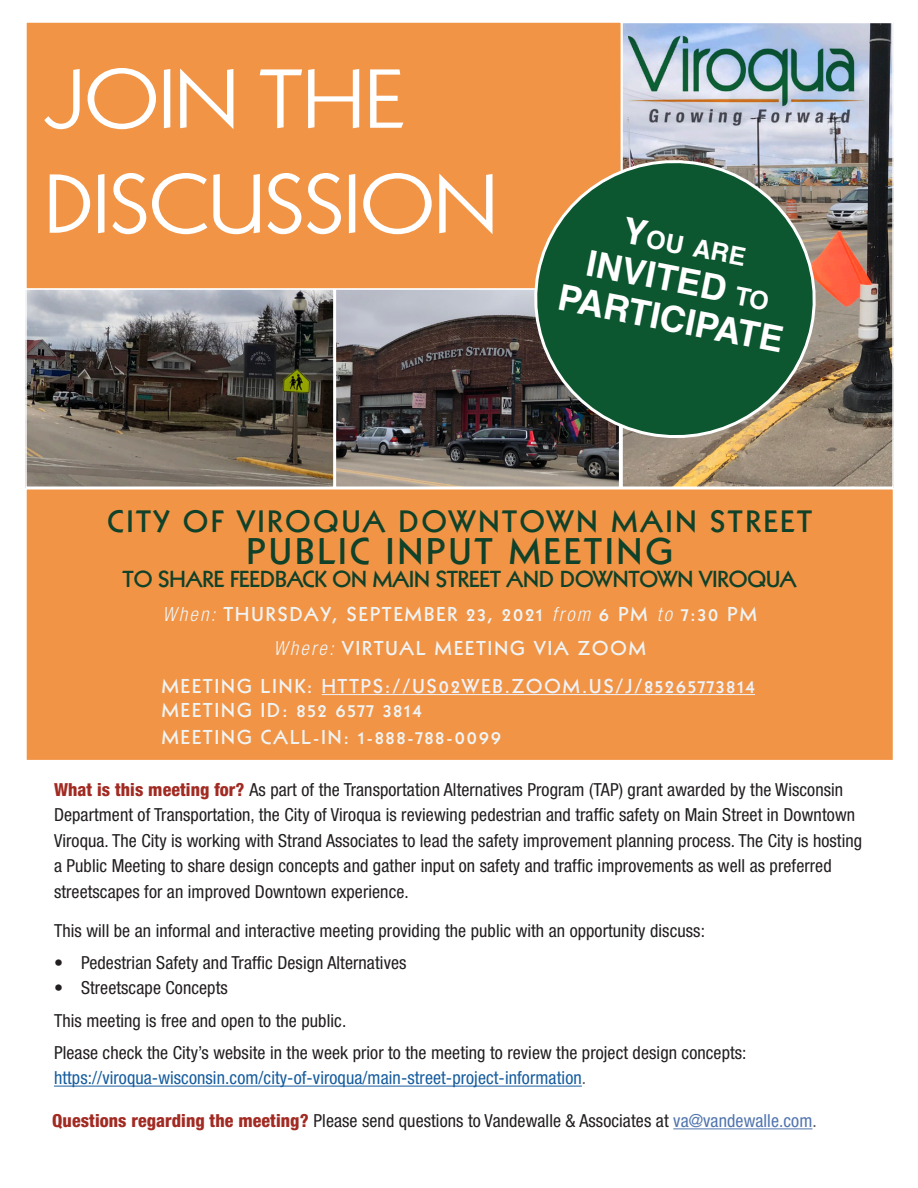
<style>
.page{position:relative;width:918px;height:1188px;background:#fff}
.page>*{position:absolute;margin:0;border:0;box-sizing:border-box;transform-origin:0 0}
.t1{font:81px/105px "Kabel LT Std";color:#fff;scale:1.1 1}
.t2{font:700 36px/39px "Helvetica LT";color:#fff}
.subhead{font:800 36px "Kabel LT Std";letter-spacing:.1em;color:#104129}
.subhead-2{font:800 30px "Kabel LT Std";letter-spacing:.1em;color:#104129}
.t3{font:700 25.2px "Helvetica LT";color:#fff}
.subhead-3{font:800 22.5px "Kabel LT Std";color:#104129}
.subhead-4{font:800 19.5px "Kabel LT Std";letter-spacing:.11em;color:#f0f4f4}
.t4{font:800 19.5px "Kabel LT Std";letter-spacing:.11em;color:#f0f2f8}
.text{font:condensed 18px/25.5px "Helvetica Neue LT Std";letter-spacing:.005em;color:#231f20}
.s1{font-size:36px}
.s2{font-size:25.2px}
.s3{font-family:"Helvetica Neue LT Std";font-weight:300;font-style:italic;font-stretch:condensed}
.s4{color:#f0f4f4}
.s5{font-weight:800;color:#a12a22}
.s6{color:#175d9e}
.s7{color:#5c5c5f}
.s8{color:#5175ae}
</style>
<div class="page">
<hr style="left:54px;top:1086px;width:528px;height:1px;background:#175d9e">
<img style="left:28px;top:291px;width:589px;height:194px">
<div style="left:25px;top:288px;width:310px;height:200px;border:2px solid #fff"></div>
<div style="left:335px;top:288px;width:285px;height:200px;border:2px solid #fff"></div>
<div style="left:26px;top:489px;width:868px;height:272px;background:#f19446"></div>
<hr style="left:322px;top:694px;width:433px;height:1px;background:#f0f2f8">
<div style="left:25px;top:488px;width:869px;height:273px;border:2px solid #fff"></div>
<hr style="left:673px;top:1128px;width:139px;height:1px;background:#5175ae">
<div style="left:25px;top:21px;width:597px;height:269px;background:#f19446;border:2px solid #fff"></div>
<img style="left:624px;top:25px;width:267px;height:460px">
<div style="left:621px;top:22px;width:273px;height:466px;border:2px solid #fff"></div>
<svg style="left:520px;top:146px;width:310px;height:303px;background:#456848"></svg>
<img style="left:628px;top:32px;width:236px;height:103px">
<p class="t1" style="left:45px;top:48px;width:412px">JOIN THE<br>DISCUSSION</p>
<p class="t3" style="left:626px;top:218px;width:127px;rotate:11deg"><span class="s1">Y</span>ou are</p>
<p class="t2" style="left:570px;top:239px;width:209px;text-indent:21px;rotate:11deg">INVITED <span class="s2">to<br></span>PAR</p>
<p class="t2" style="left:633px;top:291px;width:159px;rotate:11deg">TICIPATE</p>
<p class="subhead-2" style="left:108px;top:504px;width:706px">CITY OF VIROQUA DOWNTOWN MAIN STREET</p>
<p class="subhead" style="left:247px;top:530px;width:427px">PUBLIC INPUT MEETING</p>
<p class="subhead-3" style="left:123px;top:566px;width:675px">TO SHARE FEEDBACK ON MAIN STREET AND DOWNTOWN VIROQUA</p>
<p class="subhead-4" style="left:163px;top:603px;width:596px"><span class="s3">When:</span> THURSDAY, SEPTEMBER 23, 2021 <span class="s3">from</span> 6 PM <span class="s3">to</span> 7:30 PM</p>
<p class="subhead-4" style="left:274px;top:637px;width:374px"><span class="s3">Where:</span> VIRTUAL MEETING VIA ZOOM</p>
<p class="t4" style="left:162px;top:674px;width:595px"><span class="s4">MEETING LINK:</span> HTTPS://US02WEB.ZOOM.US/J/85265773814</p>
<p class="subhead-4" style="left:162px;top:698px;width:262px">MEETING ID: 852 6577 3814</p>
<p class="subhead-4" style="left:162px;top:725px;width:341px">MEETING CALL-IN: 1-888-788-0099</p>
<p class="text" style="left:54px;top:776px;width:810px"><span class="s5">What is this meeting for?</span> As part of the Transportation Alternatives Program (TAP) grant awarded by the Wisconsin Department of Transportation, the City of Viroqua is reviewing pedestrian and traffic safety on Main Street in Downtown Viroqua. The City is working with Strand Associates to lead the safety improvement planning process. The City is hosting a Public Meeting to share design concepts and gather input on safety and traffic improvements as well as preferred streetscapes for an improved Downtown experience.</p>
<p class="text" style="left:54px;top:917px;width:653px">This will be an informal and interactive meeting providing the public with an opportunity discuss:</p>
<p class="text" style="left:54px;top:950px;width:354px">• Pedestrian Safety and Traffic Design Alternatives</p>
<p class="text" style="left:54px;top:975px;width:175px">• Streetscape Concepts</p>
<p class="text" style="left:54px;top:1007px;width:294px">This meeting is free and open to the public.</p>
<p class="text" style="left:54px;top:1040px;width:694px">Please check the City’s website in the week prior to the meeting to review the project design concepts: <span class="s6">https://viroqua-wisconsin.com/city-of-viroqua/main-street-project-information</span><span class="s7">.</span></p>
<p class="text" style="left:52px;top:1108px;width:766px"><span class="s5">Questions regarding the meeting?</span> Please send questions to Vandewalle &amp; Associates at <span class="s8">va@vandewalle.com</span><span class="s7">.</span></p>
</div>
